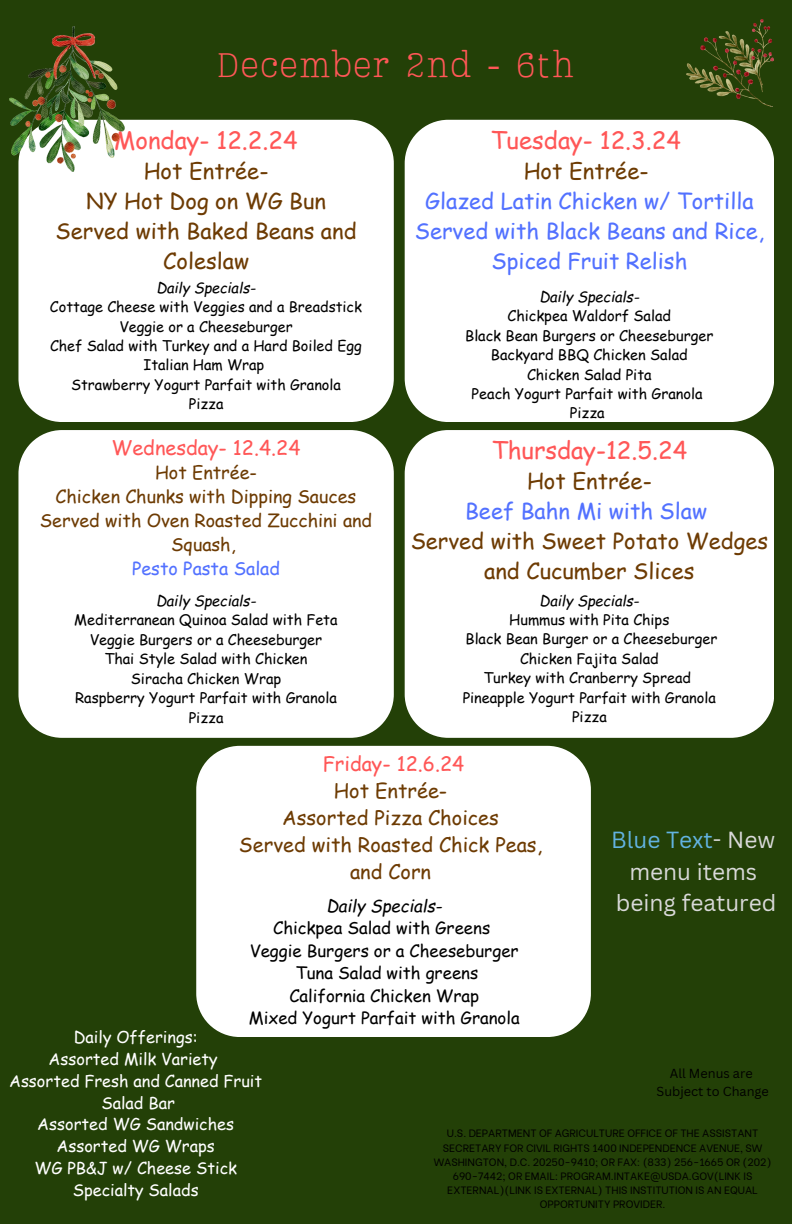
<style>
.page{position:relative;width:792px;height:1224px;background:#234007}
.page>*{position:absolute;margin:0;border:0;box-sizing:border-box;transform-origin:0 0}
.t1{font:300 34px "Carollo Playscript";color:#ff5757}
.t2{font:24px "Comic Sans MS";color:#ff5757}
.t3{font:22.6px/31.6px "Canva Sans";color:#d9d9d9;text-align:center}
.t4{font:22px/30px "Comic Sans MS";color:#6d3b03;text-align:center}
.t5{font:22px/30px "Comic Sans MS";color:#5271ff;text-align:center}
.t6{font:20px/27px "Comic Sans MS";color:#6d3b03;text-align:center}
.t7{font:20px "Comic Sans MS";color:#ff5757}
.t8{font:18px/24px "Comic Sans MS";color:#6d3b03;text-align:center}
.t9{font:16.8px/22.6px "Comic Sans MS";color:#000;text-align:center}
.t10{font:16.4px/21.8px "Comic Sans MS";color:#fff;text-align:center}
.t11{font:14.6px/19.4px "Comic Sans MS";color:#000;text-align:center}
.t12{font:12.8px/17.2px "Canva Sans";color:#000;text-align:center}
.t13{font:10.6px/14.2px "Be Vietnam";color:#000;text-align:center}
.s1{color:#6d3b03}
.s2{font-style:italic}
.s3{color:#5271ff}
.s4{color:#ff5757}
.s5{color:#62b3e1}
</style>
<div class="page">
<div style="left:18px;top:120px;width:376px;height:302px;background:#fff"></div>
<div style="left:405px;top:120px;width:369px;height:302px;background:#fff"></div>
<div style="left:18px;top:430px;width:376px;height:308px;background:#fff"></div>
<div style="left:405px;top:430px;width:369px;height:308px;background:#fff"></div>
<div style="left:196px;top:746px;width:395px;height:291px;background:#fff"></div>
<img style="left:687px;top:19px;width:87px;height:87px">
<img style="left:9px;top:26px;width:116px;height:146px">
<h3 class="t1" style="left:217px;top:43px;width:360px">December 2nd - 6th</h3>
<p class="t2" style="left:114px;top:122px;width:185px">Monday- 12.2.24</p>
<p class="t4" style="left:56px;top:155px;width:303px">Hot Entrée-<br>NY Hot Dog on WG Bun<br>Served with Baked Beans and<br>Coleslaw</p>
<p class="t2" style="left:490px;top:122px;width:192px">Tuesday- 12.3.24</p>
<p class="t5" style="left:415px;top:155px;width:351px"><span class="s1">Hot Entrée-<br></span>Glazed Latin Chicken w/ Tortilla<br>Served with Black Beans and Rice,<br>Spiced Fruit Relish</p>
<h5 class="t11" style="left:50px;top:277px;width:313px"><span class="s2">Daily Specials-<br></span>Cottage Cheese with Veggies and a Breadstick<br>Veggie or a Cheeseburger<br>Chef Salad with Turkey and a Hard Boiled Egg<br>Italian Ham Wrap<br>Strawberry Yogurt Parfait with Granola<br>Pizza</h5>
<h2 class="t11" style="left:465px;top:286px;width:250px"><span class="s2">Daily Specials-<br></span>Chickpea Waldorf Salad<br>Black Bean Burgers or Cheeseburger<br>Backyard BBQ Chicken Salad<br>Chicken Salad Pita<br>Peach Yogurt Parfait with Granola<br>Pizza</h2>
<h1 class="t7" style="left:112px;top:433px;width:191px">Wednesday- 12.4.24</h1>
<h1 class="t8" style="left:40px;top:460px;width:334px">Hot Entrée-<br>Chicken Chunks with Dipping Sauces<br>Served with Oven Roasted Zucchini and<br>Squash,<br><span class="s3">Pesto Pasta Salad</span></h1>
<h5 class="t11" style="left:74px;top:590px;width:265px"><span class="s2">Daily Specials-<br></span>Mediterranean Quinoa Salad with Feta<br>Veggie Burgers or a Cheeseburger<br>Thai Style Salad with Chicken<br>Siracha Chicken Wrap<br>Raspberry Yogurt Parfait with Granola<br>Pizza</h5>
<h2 class="t2" style="left:491px;top:433px;width:197px">Thursday-12.5.24</h2>
<h2 class="t4" style="left:411px;top:465px;width:359px">Hot Entrée-<br><span class="s3">Beef Bahn Mi with Slaw<br></span>Served with Sweet Potato Wedges and Cucumber Slices</h2>
<p class="t11" style="left:463px;top:590px;width:256px"><span class="s2">Daily Specials-<br></span>Hummus with Pita Chips<br>Black Bean Burger or a Cheeseburger<br>Chicken Fajita Salad<br>Turkey with Cranberry Spread<br>Pineapple Yogurt Parfait with Granola<br>Pizza</p>
<h5 class="t6" style="left:239px;top:749px;width:305px"><span class="s4">Friday- 12.6.24<br></span>Hot Entrée-<br>Assorted Pizza Choices<br>Served with Roasted Chick Peas, and Corn</h5>
<h4 class="t3" style="left:611px;top:824px;width:166px"><span class="s5">Blue Text</span>- New menu items being featured</h4>
<h3 class="t9" style="left:249px;top:894px;width:272px"><span class="s2">Daily Specials-<br></span>Chickpea Salad with Greens<br>Veggie Burgers or a Cheeseburger<br>Tuna Salad with greens<br>California Chicken Wrap<br>Mixed Yogurt Parfait with Granola</h3>
<h4 class="t10" style="left:9px;top:1026px;width:255px">Daily Offerings:<br>Assorted Milk Variety<br>Assorted Fresh and Canned Fruit<br>Salad Bar<br>Assorted WG Sandwiches<br>Assorted WG Wraps<br>WG PB&amp;J w/ Cheese Stick<br>Specialty Salads</h4>
<h6 class="t12" style="left:657px;top:1065px;width:114px">All Menus are<br>Subject to Change</h6>
<h2 class="t13" style="left:434px;top:1125px;width:339px">U.S. DEPARTMENT OF AGRICULTURE OFFICE OF THE ASSISTANT SECRETARY FOR CIVIL RIGHTS 1400 INDEPENDENCE AVENUE, SW WASHINGTON, D.C. 20250-9410; OR FAX: (833) 256-1665 OR (202)<br>690-7442; OR EMAIL: PROGRAM.INTAKE@USDA.GOV(LINK IS EXTERNAL)(LINK IS EXTERNAL) THIS INSTITUTION IS AN EQUAL OPPORTUNITY PROVIDER.</h2>
</div>
